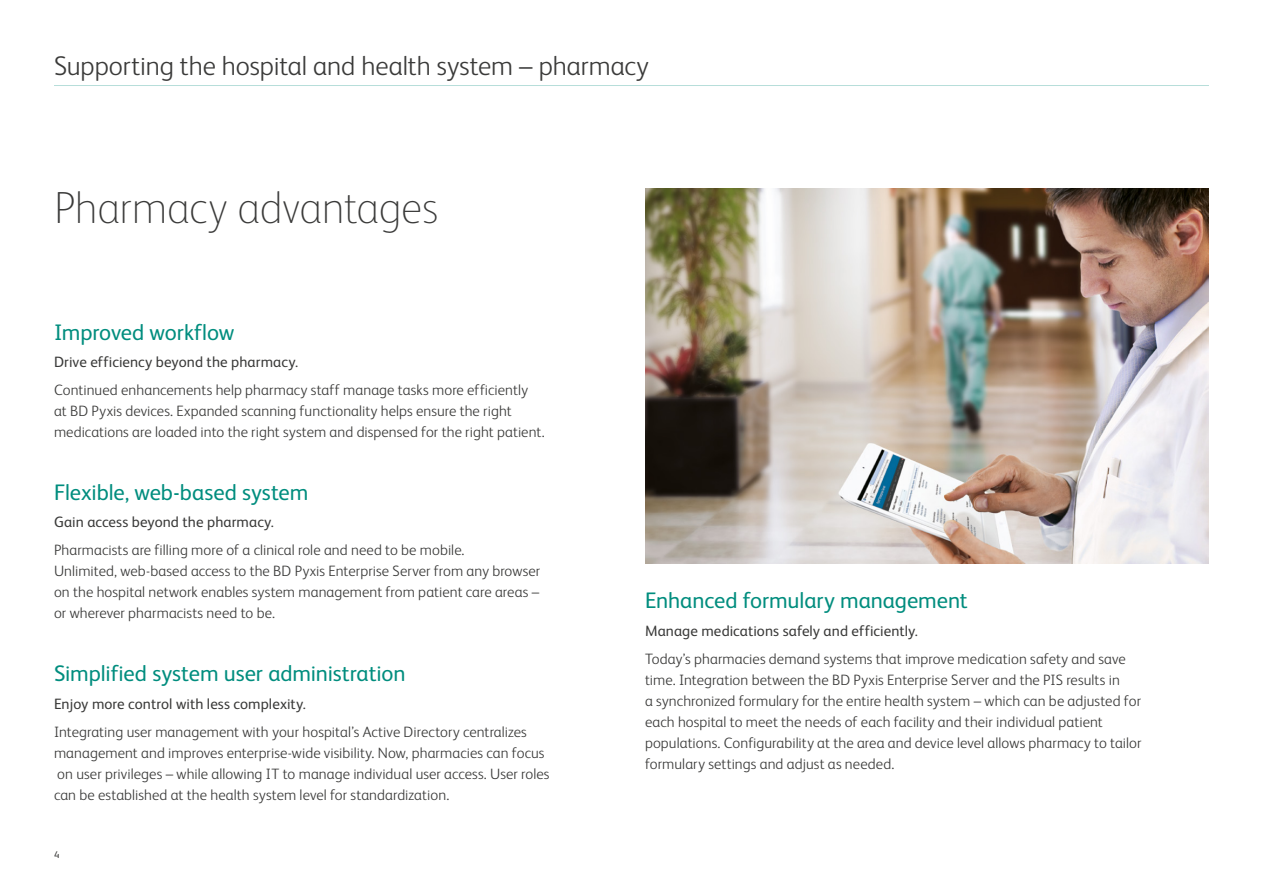
<style>
.page{position:relative;width:1263px;height:893px;background:#fff}
.page>*{position:absolute;margin:0;border:0;box-sizing:border-box;transform-origin:0 0}
.t1{font:100 45px "FS Albert Pro";letter-spacing:-.01em;color:#3a3a39}
.t2{font:300 27px "FS Albert Pro";letter-spacing:-.005em;color:#3a3a39}
.t3{font:22.5px "FS Albert Pro";letter-spacing:-.005em;color:#008d7e}
.t4{font:300 15px/21px "FS Albert Pro";letter-spacing:.005em;color:#3a3a39}
.t5{font:15px "FS Albert Pro";letter-spacing:.005em;color:#3a3a39}
.t6{font:9.75px "FS Albert Pro";color:#3a3a39}
</style>
<div class="page">
<hr style="left:54px;top:85px;width:1155px;height:1px;background:#b7deda">
<img style="left:645px;top:188px;width:564px;height:376px">
<h2 class="t2" style="left:54px;top:47px;width:596px">Supporting the hospital and health system – pharmacy</h2>
<h1 class="t1" style="left:54px;top:178px;width:386px">Pharmacy advantages</h1>
<h3 class="t3" style="left:54px;top:316px;width:182px">Improved workflow</h3>
<p class="t5" style="left:54px;top:352px;width:246px">Drive efficiency beyond the pharmacy.</p>
<p class="t4" style="left:54px;top:379px;width:492px">Continued enhancements help pharmacy staff manage tasks more efficiently<br>at BD Pyxis devices. Expanded scanning functionality helps ensure the right medications are loaded into the right system and dispensed for the right patient.</p>
<h3 class="t3" style="left:54px;top:476px;width:256px">Flexible, web-based system</h3>
<p class="t5" style="left:54px;top:512px;width:222px">Gain access beyond the pharmacy.</p>
<p class="t4" style="left:54px;top:539px;width:488px">Pharmacists are filling more of a clinical role and need to be mobile.<br>Unlimited, web-based access to the BD Pyxis Enterprise Server from any browser on the hospital network enables system management from patient care areas – or wherever pharmacists need to be.</p>
<h3 class="t3" style="left:54px;top:658px;width:353px">Simplified system user administration</h3>
<p class="t5" style="left:54px;top:693px;width:253px">Enjoy more control with less complexity.</p>
<p class="t4" style="left:54px;top:720px;width:497px">Integrating user management with your hospital’s Active Directory centralizes management and improves enterprise-wide visibility. Now, pharmacies can focus on user privileges – while allowing IT to manage individual user access. User roles can be established at the health system level for standardization.</p>
<p class="t6" style="left:54px;top:848px;width:7px">4</p>
<h3 class="t3" style="left:645px;top:584px;width:324px">Enhanced formulary management</h3>
<p class="t5" style="left:645px;top:620px;width:274px">Manage medications safely and efficiently.</p>
<p class="t4" style="left:645px;top:647px;width:498px">Today’s pharmacies demand systems that improve medication safety and save time. Integration between the BD Pyxis Enterprise Server and the PIS results in<br>a synchronized formulary for the entire health system – which can be adjusted for each hospital to meet the needs of each facility and their individual patient populations. Configurability at the area and device level allows pharmacy to tailor formulary settings and adjust as needed.</p>
</div>
